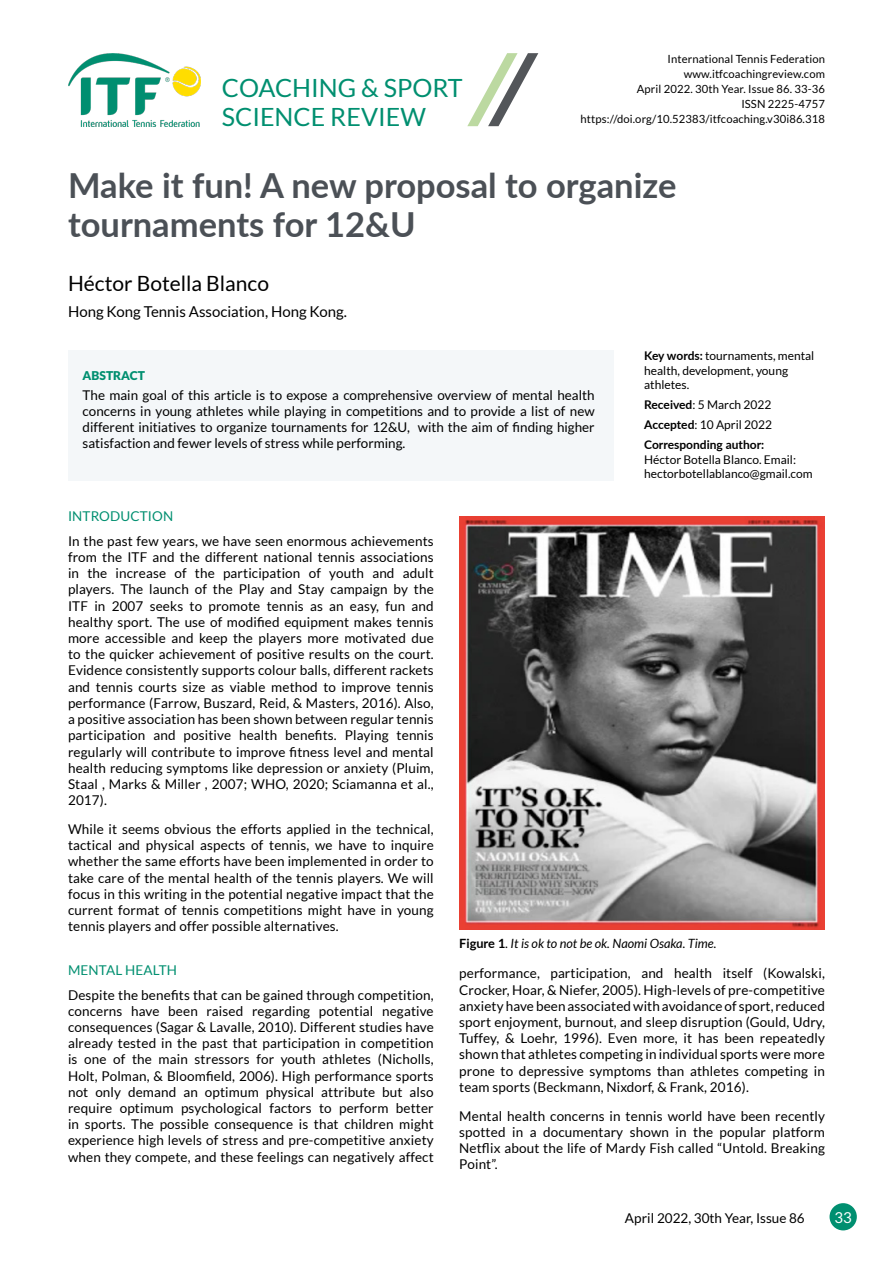
<style>
.page{position:relative;width:893px;height:1263px;background:#fff}
.page>*{position:absolute;margin:0;border:0;box-sizing:border-box;transform-origin:0 0}
.t1{font:700 34.5px/39px "Lato";color:#4b5056}
.t2{font:25.05px/29px "Lato";color:#008f70}
.t3{font:21px "Lato";color:#000}
.t4{font:15px "Lato";color:#000}
.t5{font:15px "Lato";color:#fff}
.t6{font:13.5px/16.2px "Lato";letter-spacing:.01em;color:#000;text-align:justify}
.t7{font:13.5px "Lato";letter-spacing:.01em;color:#008f70}
.t8{font:13.35px/16px "Lato";color:#000;text-align:justify}
.t9{font:italic 12.75px "Lato";color:#000}
.t10{font:900 12.15px "Lato";color:#008f70}
.t11{font:12px/14.4px "Lato";color:#000}
.t12{font:700 12px/20px "Lato";color:#000;text-align:justify}
.t13{font:11.25px/15px "Lato";letter-spacing:.01em;color:#000;text-align:right}
.s1{font-weight:700}
.s2{font-weight:400}
.s3{font-weight:700;font-style:normal}
</style>
<div class="page">
<div style="left:829px;top:1203px;width:28px;height:27px;background:#008f70;border-radius:50%"></div>
<img style="left:68px;top:53px;width:133px;height:73px">
<svg style="left:467px;top:53px;width:71px;height:73px"></svg>
<div style="left:68px;top:350px;width:546px;height:131px;background:#f4f7f9"></div>
<img style="left:459px;top:517px;width:366px;height:412px">
<h2 class="t2" style="left:222px;top:73px;width:242px">COACHING &amp; SPORT<br>SCIENCE REVIEW</h2>
<p class="t13" style="left:581px;top:51px;width:246px">International Tennis Federation www.itfcoachingreview.com<br>April 2022. 30th Year. Issue 86. 33-36<br>ISSN 2225-4757 https://doi.org/10.52383/itfcoaching.v30i86.318</p>
<h1 class="t1" style="left:68px;top:164px;width:610px">Make it fun! A new proposal to organize tournaments for 12&amp;U</h1>
<h3 class="t3" style="left:68px;top:271px;width:203px">Héctor Botella Blanco</h3>
<p class="t4" style="left:68px;top:303px;width:281px">Hong Kong Tennis Association, Hong Kong.</p>
<p class="t11" style="left:644px;top:349px;width:172px"><span class="s1">Key words:</span> tournaments, mental health, development, young athletes.</p>
<p class="t12" style="left:644px;top:394px;width:129px">Received<span class="s2">: 5 March 2022<br></span>Accepted<span class="s2">: 10 April 2022<br></span>Corresponding author:</p>
<p class="t11" style="left:644px;top:452px;width:170px">Héctor Botella Blanco. Email: hectorbotellablanco@gmail.com</p>
<p class="t10" style="left:83px;top:368px;width:64px">ABSTRACT</p>
<p class="t8" style="left:83px;top:387px;width:514px">The main goal of this article is to expose a comprehensive overview of mental health concerns in young athletes while playing in competitions and to provide a list of new different initiatives to organize tournaments for 12&amp;U, with the aim of finding higher satisfaction and fewer levels of stress while performing.</p>
<p class="t7" style="left:68px;top:509px;width:107px">INTRODUCTION</p>
<p class="t6" style="left:68px;top:533px;width:367px">In the past few years, we have seen enormous achievements from the ITF and the different national tennis associations in the increase of the participation of youth and adult players. The launch of the Play and Stay campaign by the ITF in 2007 seeks to promote tennis as an easy, fun and healthy sport. The use of modified equipment makes tennis more accessible and keep the players more motivated due to the quicker achievement of positive results on the court.<br>Evidence consistently supports colour balls, different rackets and tennis courts size as viable method to improve tennis performance (Farrow, Buszard, Reid, &amp; Masters, 2016). Also, a positive association has been shown between regular tennis participation and positive health benefits. Playing tennis regularly will contribute to improve fitness level and mental health reducing symptoms like depression or anxiety (Pluim, Staal , Marks &amp; Miller , 2007; WHO, 2020; Sciamanna et al., 2017).</p>
<p class="t6" style="left:68px;top:821px;width:367px">While it seems obvious the efforts applied in the technical, tactical and physical aspects of tennis, we have to inquire whether the same efforts have been implemented in order to take care of the mental health of the tennis players. We will focus in this writing in the potential negative impact that the current format of tennis competitions might have in young tennis players and offer possible alternatives.</p>
<p class="t7" style="left:68px;top:962px;width:111px">MENTAL HEALTH</p>
<p class="t6" style="left:68px;top:986px;width:367px">Despite the benefits that can be gained through competition, concerns have been raised regarding potential negative consequences (Sagar &amp; Lavalle, 2010). Different studies have already tested in the past that participation in competition is one of the main stressors for youth athletes (Nicholls, Holt, Polman, &amp; Bloomfield, 2006). High performance sports not only demand an optimum physical attribute but also require optimum psychological factors to perform better in sports. The possible consequence is that children might experience high levels of stress and pre-competitive anxiety when they compete, and these feelings can negatively affect</p>
<p class="t9" style="left:459px;top:936px;width:259px"><span class="s3">Figure 1</span>. It is ok to not be ok. Naomi Osaka. Time.</p>
<p class="t6" style="left:459px;top:965px;width:367px">performance, participation, and health itself (Kowalski, Crocker, Hoar, &amp; Niefer, 2005). High-levels of pre-competitive anxiety have been associated with avoidance of sport, reduced sport enjoyment, burnout, and sleep disruption (Gould, Udry, Tuffey, &amp; Loehr, 1996). Even more, it has been repeatedly shown that athletes competing in individual sports were more prone to depressive symptoms than athletes competing in team sports (Beckmann, Nixdorf, &amp; Frank, 2016).</p>
<p class="t6" style="left:459px;top:1107px;width:367px">Mental health concerns in tennis world have been recently spotted in a documentary shown in the popular platform Netflix about the life of Mardy Fish called “Untold. Breaking Point”.</p>
<p class="t6" style="left:625px;top:1209px;width:181px">April 2022, 30th Year, Issue 86</p>
<p class="t5" style="left:834px;top:1209px;width:19px">33</p>
</div>
